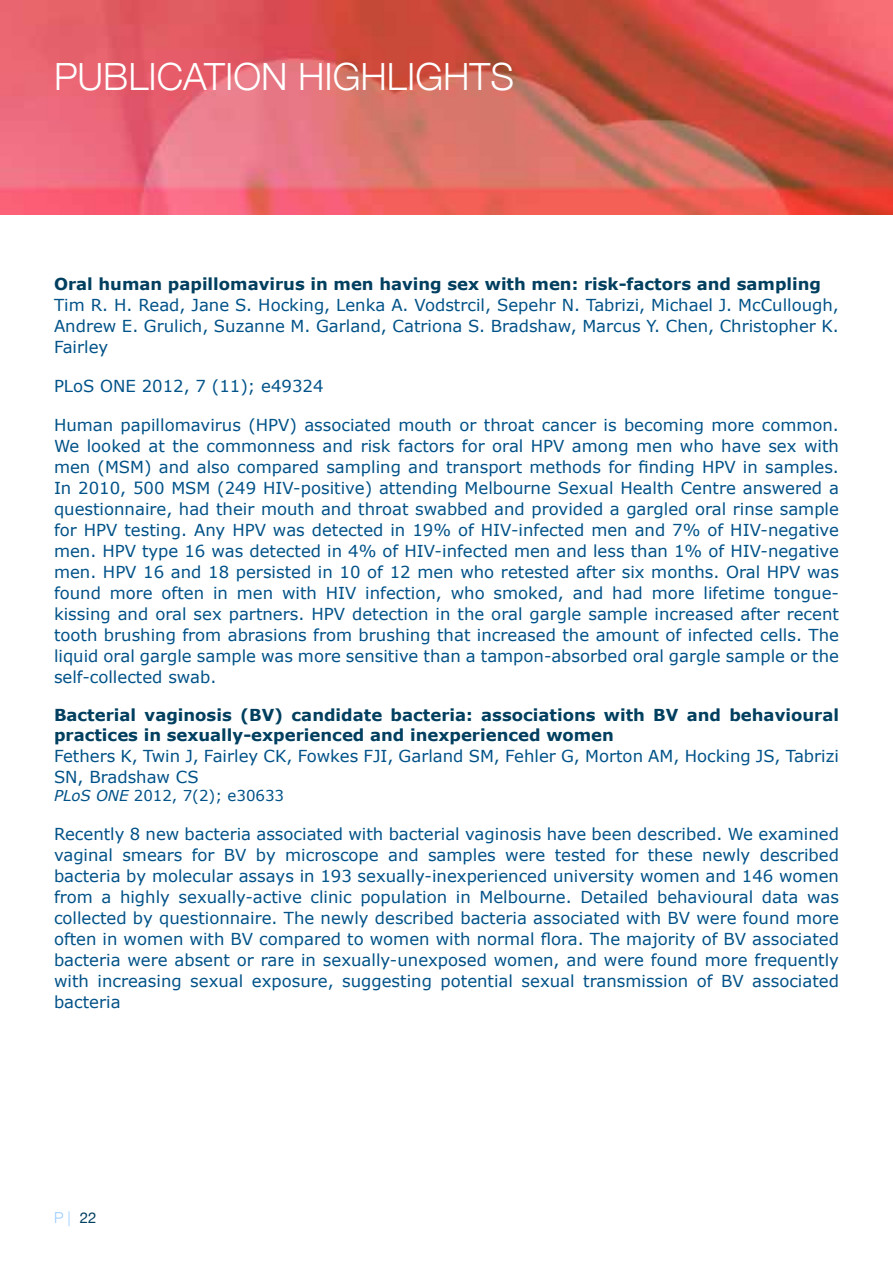
<style>
.page{position:relative;width:893px;height:1263px;background:#fff}
.page>*{position:absolute;margin:0;border:0;box-sizing:border-box;transform-origin:0 0}
.t1{font:300 37.5px "Helvetica Neue";color:#fff}
.t2{font:16.5px/21px "Verdana";color:#005288;text-align:justify}
.t3{font:700 16.5px/19.8px "Verdana";color:#003f5f}
.t4{font:15px "Verdana";color:#005288}
.t5{font:300 15px "Helvetica Neue";color:#9cf}
.s1{font-style:italic}
.s2{font-weight:400;color:#003f5f}
</style>
<div class="page">
<img style="left:0;top:0;width:893px;height:214px">
<h1 class="t1" style="left:54px;top:47px;width:46px">PUBLICATION</h1>
<h1 class="t1" style="left:298px;top:47px;width:169px">HIGHLIGHTS</h1>
<p class="t3" style="left:54px;top:274px;width:769px">Oral human papillomavirus in men having sex with men: risk-factors and sampling</p>
<p class="t2" style="left:54px;top:294px;width:786px">Tim R. H. Read, Jane S. Hocking, Lenka A. Vodstrcil, Sepehr N. Tabrizi, Michael J. McCullough, Andrew E. Grulich, Suzanne M. Garland, Catriona S. Bradshaw, Marcus Y. Chen, Christopher K.<br>Fairley</p>
<p class="t2" style="left:54px;top:376px;width:271px">PLoS ONE 2012, 7 (11); e49324</p>
<p class="t2" style="left:54px;top:415px;width:786px">Human papillomavirus (HPV) associated mouth or throat cancer is becoming more common.<br>We looked at the commonness and risk factors for oral HPV among men who have sex with men (MSM) and also compared sampling and transport methods for finding HPV in samples.<br>In 2010, 500 MSM (249 HIV-positive) attending Melbourne Sexual Health Centre answered a questionnaire, had their mouth and throat swabbed and provided a gargled oral rinse sample for HPV testing. Any HPV was detected in 19% of HIV-infected men and 7% of HIV-negative men. HPV type 16 was detected in 4% of HIV-infected men and less than 1% of HIV-negative men. HPV 16 and 18 persisted in 10 of 12 men who retested after six months. Oral HPV was found more often in men with HIV infection, who smoked, and had more lifetime tongue&shy;kissing and oral sex partners. HPV detection in the oral gargle sample increased after recent tooth brushing from abrasions from brushing that increased the amount of infected cells. The liquid oral gargle sample was more sensitive than a tampon-absorbed oral gargle sample or the self-collected swab.</p>
<p class="t3" style="left:54px;top:705px;width:786px">Bacterial vaginosis (BV) candidate bacteria: associations with BV and behavioural practices in sexually-experienced and inexperienced women</p>
<p class="t2" style="left:54px;top:746px;width:786px">Fethers K, Twin J, Fairley CK, Fowkes FJI, Garland SM, Fehler G, Morton AM, Hocking JS, Tabrizi<br>SN, Bradshaw CS</p>
<p class="t4" style="left:54px;top:786px;width:232px"><span class="s1">PLoS ONE</span> 2012, 7(2); e30633</p>
<p class="t2" style="left:54px;top:824px;width:786px">Recently 8 new bacteria associated with bacterial vaginosis have been described. We examined vaginal smears for BV by microscope and samples were tested for these newly described bacteria by molecular assays in 193 sexually-inexperienced university women and 146 women from a highly sexually-active clinic population in Melbourne. Detailed behavioural data was collected by questionnaire. The newly described bacteria associated with BV were found more often in women with BV compared to women with normal flora. The majority of BV associated bacteria were absent or rare in sexually-unexposed women, and were found more frequently with increasing sexual exposure, suggesting potential sexual transmission of BV associated bacteria</p>
<p class="t5" style="left:54px;top:1206px;width:44px">P | <span class="s2">22</span></p>
</div>
